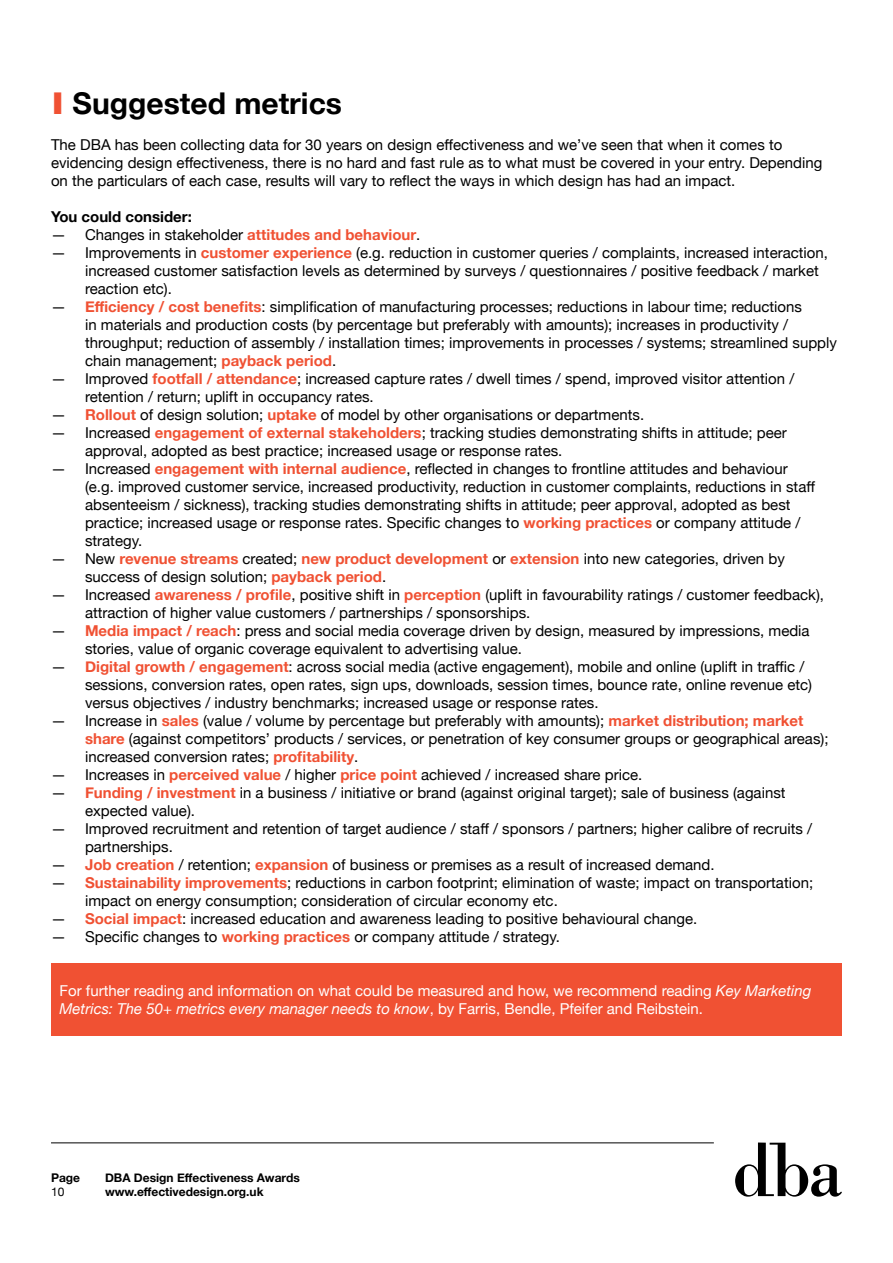
<style>
.page{position:relative;width:893px;height:1263px;background:#fff}
.page>*{position:absolute;margin:0;border:0;box-sizing:border-box;transform-origin:0 0}
.t1{font:700 30px "Helvetica Neue";color:#000}
.t2{font:15px/18px "Helvetica Neue";color:#000}
.t3{font:15px/18px "Helvetica Neue";color:#fff}
.t4{font:700 15px "Helvetica Neue";color:#000}
.t5{font:700 12px "Helvetica Neue";color:#000}
.t6{font:12px "Helvetica Neue";color:#000}
.s1{color:#f05133}
.s2{font-weight:700;color:#f05133}
.s3{font-style:italic}
</style>
<div class="page">
<hr style="left:51px;top:1142px;width:663px;height:1px;background:#000">
<svg style="left:735px;top:1142px;width:107px;height:54px"></svg>
<div style="left:51px;top:964px;width:791px;height:72px;background:#f05133"></div>
<h1 class="t1" style="left:51px;top:85px;width:293px"><span class="s1">I</span> Suggested metrics</h1>
<p class="t2" style="left:51px;top:136px;width:773px">The DBA has been collecting data for 30 years on design effectiveness and we’ve seen that when it comes to evidencing design effectiveness, there is no hard and fast rule as to what must be covered in your entry. Depending on the particulars of each case, results will vary to reflect the ways in which design has had an impact.</p>
<p class="t4" style="left:51px;top:208px;width:142px">You could consider:</p>
<p class="t2" style="left:51px;top:226px;width:371px">— Changes in stakeholder <span class="s2">attitudes and behaviour</span>.</p>
<p class="t2" style="left:85px;top:244px;width:744px;text-indent:-34px">— Improvements in <span class="s2">customer experience</span> (e.g. reduction in customer queries / complaints, increased interaction, increased customer satisfaction levels as determined by surveys / questionnaires / positive feedback / market reaction etc).</p>
<p class="t2" style="left:85px;top:298px;width:753px;text-indent:-34px">— <span class="s2">Efficiency / cost benefits</span>: simplification of manufacturing processes; reductions in labour time; reductions<br>in materials and production costs (by percentage but preferably with amounts); increases in productivity / throughput; reduction of assembly / installation times; improvements in processes / systems; streamlined supply chain management; <span class="s2">payback period</span>.</p>
<p class="t2" style="left:85px;top:370px;width:711px;text-indent:-34px">— Improved <span class="s2">footfall / attendance</span>; increased capture rates / dwell times / spend, improved visitor attention / retention / return; uplift in occupancy rates.</p>
<p class="t2" style="left:51px;top:406px;width:595px">— <span class="s2">Rollout</span> of design solution; <span class="s2">uptake</span> of model by other organisations or departments.</p>
<p class="t2" style="left:85px;top:424px;width:703px;text-indent:-34px">— Increased <span class="s2">engagement of external stakeholders</span>; tracking studies demonstrating shifts in attitude; peer approval, adopted as best practice; increased usage or response rates.</p>
<p class="t2" style="left:85px;top:460px;width:731px;text-indent:-34px">— Increased <span class="s2">engagement with internal audience</span>, reflected in changes to frontline attitudes and behaviour (e.g. improved customer service, increased productivity, reduction in customer complaints, reductions in staff absenteeism / sickness), tracking studies demonstrating shifts in attitude; peer approval, adopted as best practice; increased usage or response rates. Specific changes to <span class="s2">working practices</span> or company attitude / strategy.</p>
<p class="t2" style="left:85px;top:550px;width:701px;text-indent:-34px">— New <span class="s2">revenue streams</span> created; <span class="s2">new product development</span> or <span class="s2">extension</span> into new categories, driven by success of design solution; <span class="s2">payback period</span>.</p>
<p class="t2" style="left:85px;top:586px;width:740px;text-indent:-34px">— Increased <span class="s2">awareness / profile</span>, positive shift in <span class="s2">perception</span> (uplift in favourability ratings / customer feedback), attraction of higher value customers / partnerships / sponsorships.</p>
<p class="t2" style="left:85px;top:622px;width:726px;text-indent:-34px">— <span class="s2">Media impact / reach</span>: press and social media coverage driven by design, measured by impressions, media stories, value of organic coverage equivalent to advertising value.</p>
<p class="t2" style="left:85px;top:658px;width:729px;text-indent:-34px">— <span class="s2">Digital growth / engagement</span>: across social media (active engagement), mobile and online (uplift in traffic / sessions, conversion rates, open rates, sign ups, downloads, session times, bounce rate, online revenue etc) versus objectives / industry benchmarks; increased usage or response rates.</p>
<p class="t2" style="left:85px;top:712px;width:745px;text-indent:-34px">— Increase in <span class="s2">sales</span> (value / volume by percentage but preferably with amounts); <span class="s2">market distribution; market share</span> (against competitors’ products / services, or penetration of key consumer groups or geographical areas); increased conversion rates; <span class="s2">profitability</span>.</p>
<p class="t2" style="left:51px;top:766px;width:593px">— Increases in <span class="s2">perceived value</span> / higher <span class="s2">price point</span> achieved / increased share price.</p>
<p class="t2" style="left:85px;top:784px;width:702px;text-indent:-34px">— <span class="s2">Funding / investment</span> in a business / initiative or brand (against original target); sale of business (against expected value).</p>
<p class="t2" style="left:85px;top:820px;width:728px;text-indent:-34px">— Improved recruitment and retention of target audience / staff / sponsors / partners; higher calibre of recruits / partnerships.</p>
<p class="t2" style="left:51px;top:856px;width:665px">— <span class="s2">Job creation</span> / retention; <span class="s2">expansion</span> of business or premises as a result of increased demand.</p>
<p class="t2" style="left:85px;top:874px;width:730px;text-indent:-34px">— <span class="s2">Sustainability improvements</span>; reductions in carbon footprint; elimination of waste; impact on transportation; impact on energy consumption; consideration of circular economy etc.</p>
<p class="t2" style="left:51px;top:910px;width:648px">— <span class="s2">Social impact</span>: increased education and awareness leading to positive behavioural change.</p>
<p class="t2" style="left:51px;top:928px;width:511px">— Specific changes to <span class="s2">working practices</span> or company attitude / strategy.</p>
<p class="t3" style="left:60px;top:982px;width:753px">For further reading and information on what could be measured and how, we recommend reading <span class="s3">Key Marketing<br>Metrics: The 50+ metrics every manager needs to know</span>, by Farris, Bendle, Pfeifer and Reibstein.</p>
<p class="t5" style="left:51px;top:1170px;width:31px">Page</p>
<p class="t5" style="left:105px;top:1170px;width:196px">DBA Design Effectiveness Awards</p>
<p class="t6" style="left:51px;top:1185px;width:15px">10</p>
<p class="t5" style="left:105px;top:1184px;width:160px">www.effectivedesign.org.uk</p>
</div>
